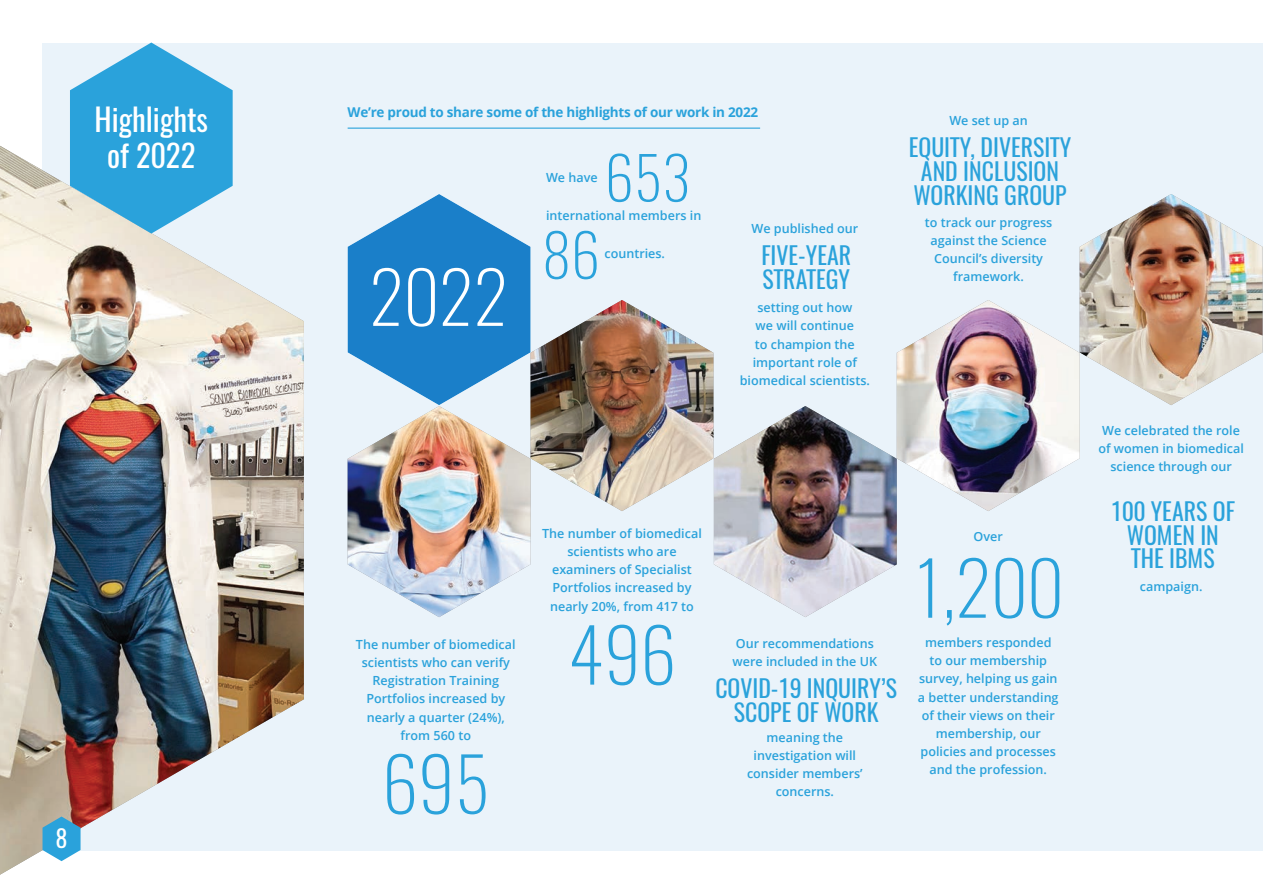
<style>
.page{position:relative;width:1263px;height:893px;background:#fff}
.page>*{position:absolute;margin:0;border:0;box-sizing:border-box;transform-origin:0 0}
.t1{font:200 73.2px "Oswald";color:#2aa2db}
.t2{font:200 70.8px "Oswald";color:#fff}
.t3{font:200 58.65px "Oswald";color:#2aa2db}
.t4{font:30.75px/35.1px "Oswald";color:#fff;text-align:center}
.t5{font:24px "Oswald";color:#fff}
.t6{font:23.85px/23.9px "Oswald";color:#2aa2db;text-align:center}
.t7{font:700 13.5px "Open Sans";letter-spacing:-.02em;color:#2aa2db}
.t8{font:600 12.6px/18.1px "Open Sans";color:#2aa2db;text-align:center}
</style>
<div class="page">
<div style="left:42px;top:43px;width:1220px;height:807px;background:#eaf3fa"></div>
<img style="left:0;top:146px;width:304px;height:729px">
<svg style="left:43px;top:816px;width:38px;height:45px;background:#56a8d0"></svg>
<svg style="left:70px;top:43px;width:163px;height:191px"></svg>
<img style="left:348px;top:194px;width:914px;height:423px">
<hr style="left:348px;top:128px;width:412px;height:1px;background:#2aa2db">
<p class="t4" style="left:95px;top:99px;width:115px">Highlights of 2022</p>
<p class="t5" style="left:56px;top:817px;width:13px">8</p>
<p class="t7" style="left:348px;top:102px;width:412px">We’re proud to share some of the highlights of our work in 2022</p>
<p class="t2" style="left:369px;top:234px;width:140px">2022</p>
<p class="t3" style="left:605px;top:126px;width:87px">653</p>
<p class="t8" style="left:546px;top:169px;width:53px">We have</p>
<p class="t8" style="left:546px;top:206px;width:157px">international members in</p>
<p class="t8" style="left:604px;top:244px;width:62px">countries.</p>
<p class="t3" style="left:542px;top:203px;width:59px">86</p>
<p class="t8" style="left:751px;top:219px;width:108px">We published our</p>
<p class="t6" style="left:761px;top:241px;width:91px">FIVE-YEAR</p>
<p class="t6" style="left:762px;top:265px;width:89px">STRATEGY</p>
<p class="t8" style="left:740px;top:298px;width:132px">setting out how<br>we will continue<br>to champion the important role of biomedical scientists.</p>
<p class="t8" style="left:949px;top:111px;width:80px">We set up an</p>
<p class="t6" style="left:909px;top:133px;width:164px">EQUITY, DIVERSITY<br>AND INCLUSION<br>WORKING GROUP</p>
<p class="t8" style="left:925px;top:213px;width:129px">to track our progress against the Science<br>Council’s diversity framework.</p>
<p class="t8" style="left:356px;top:635px;width:161px">The number of biomedical scientists who can verify<br>Registration Training<br>Portfolios increased by nearly a quarter (24%), from 560 to</p>
<p class="t1" style="left:382px;top:719px;width:109px">695</p>
<p class="t8" style="left:542px;top:524px;width:161px">The number of biomedical scientists who are examiners of Specialist<br>Portfolios increased by nearly 20%, from 417 to</p>
<p class="t1" style="left:568px;top:590px;width:110px">496</p>
<p class="t8" style="left:733px;top:634px;width:146px;text-align:left">Our recommendations were included in the UK</p>
<p class="t6" style="left:715px;top:674px;width:183px">COVID-19 INQUIRY’S<br>SCOPE OF WORK</p>
<p class="t8" style="left:747px;top:728px;width:117px">meaning the investigation will consider members’ concerns.</p>
<p class="t8" style="left:974px;top:527px;width:31px">Over</p>
<p class="t1" style="left:913px;top:523px;width:152px">1,200</p>
<p class="t8" style="left:918px;top:633px;width:142px">members responded to our membership survey, helping us gain a better understanding of their views on their membership, our policies and processes and the profession.</p>
<p class="t8" style="left:1098px;top:421px;width:147px">We celebrated the role of women in biomedical science through our</p>
<p class="t6" style="left:1111px;top:497px;width:126px">100 YEARS OF<br>WOMEN IN<br>THE IBMS</p>
<p class="t8" style="left:1140px;top:577px;width:64px">campaign.</p>
</div>
